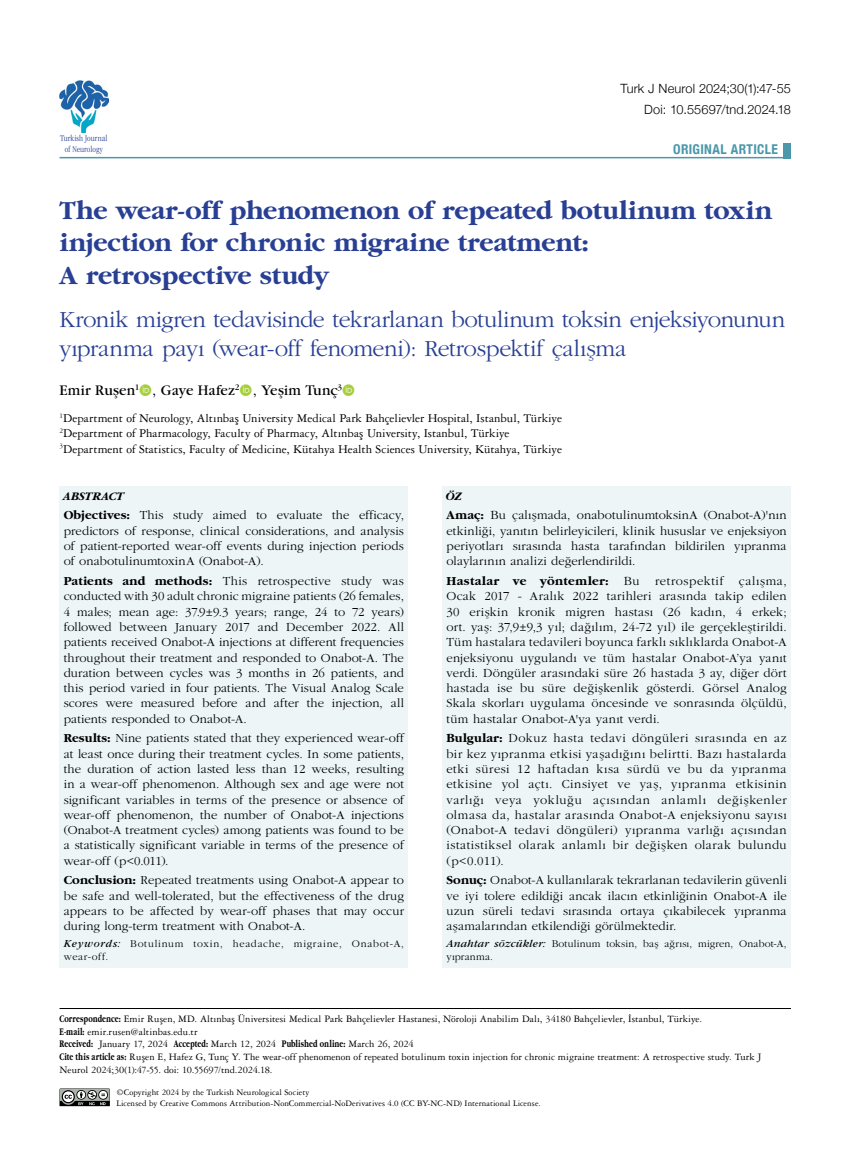
<style>
.page{position:relative;width:859px;height:1170px;background:#fff}
.page>*{position:absolute;margin:0;border:0;box-sizing:border-box;transform-origin:0 0}
.t1{font:27px/32.4px "Garamond Bold Tr";letter-spacing:-.005em;color:#283f93}
.t2{font:24px/28.8px "Garamond Light Tr";letter-spacing:-.02em;color:#283f93}
.t3{font:14.25px "Garamond Book Tr";letter-spacing:.01em;color:#000}
.t4{font:700 condensed 13.5px "Helvetica Neue";letter-spacing:.025em;color:#4a98aa}
.t5{font:12.75px/15.3px "Garamond Light Tr";letter-spacing:.015em;color:#000;text-align:justify}
.t6{font:12.75px/15.3px "Garamond Three Tr";letter-spacing:-.005em;color:#000}
.t7{font:300 12.75px/21.3px "Helvetica Neue";letter-spacing:.005em;color:#000;text-align:right}
.t8{font:12px "Garamond Bold Italic Tr";letter-spacing:.02em;color:#000}
.t9{font:10.5px/12.6px "Garamond Three Tr";letter-spacing:.005em;color:#000}
.t10{font:10.5px/12.6px "Garamond Light Tr";letter-spacing:.035em;color:#000}
.t11{font:10.5px/12.6px "Garamond Light Tr";letter-spacing:.07em;color:#000}
.t12{font:9px/10.8px "Garamond Three Tr";letter-spacing:.005em;color:#000}
.t13{font:9px/10.8px "Garamond Condensed Light Tr";letter-spacing:.015em;color:#283f93;text-align:center}
.s1{font-family:"Garamond Bold Tr"}
.s2{font-family:"Garamond Book Italic Tr"}
.s3{font-family:"Garamond Cond Bold Tr"}
</style>
<div class="page">
<img style="left:60px;top:81px;width:48px;height:51px">
<hr style="left:60px;top:157px;width:731px;height:1px;background:#4a98aa">
<div style="left:783px;top:143px;width:8px;height:15px;background:#4a98aa"></div>
<div style="left:60px;top:486px;width:348px;height:481px;background:#edf5f7"></div>
<div style="left:442px;top:486px;width:349px;height:481px;background:#edf5f7"></div>
<hr style="left:60px;top:1008px;width:731px;height:1px;background:#000">
<svg style="left:60px;top:1088px;width:50px;height:18px"></svg>
<p class="t7" style="left:620px;top:77px;width:172px">Turk J Neurol 2024;30(1):47-55<br>Doi: 10.55697/tnd.2024.18</p>
<p class="t13" style="left:60px;top:132px;width:49px">Turkish Journal of Neurology</p>
<p class="t4" style="left:673px;top:138px;width:106px">ORIGINAL ARTICLE</p>
<h1 class="t1" style="left:60px;top:193px;width:714px">The wear-off phenomenon of repeated botulinum toxin injection for chronic migraine treatment:<br>A retrospective study</h1>
<h2 class="t2" style="left:60px;top:305px;width:727px">Kronik migren tedavisinde tekrarlanan botulinum toksin enjeksiyonunun yıpranma payı (wear-off fenomeni): Retrospektif çalışma</h2>
<p class="t3" style="left:60px;top:382px;width:284px">Emir Ruşen<sup>1</sup> , Gaye Hafez<sup>2</sup> , Yeşim Tunç<sup>3</sup></p>
<p class="t6" style="left:60px;top:410px;width:504px"><sup>1</sup>Department of Neurology, Altınbaş University Medical Park Bahçelievler Hospital, Istanbul, Türkiye<br><sup>2</sup>Department of Pharmacology, Faculty of Pharmacy, Altınbaş University, Istanbul, Türkiye<br><sup>3</sup>Department of Statistics, Faculty of Medicine, Kütahya Health Sciences University, Kütahya, Türkiye</p>
<p class="t8" style="left:64px;top:489px;width:62px">ABSTRACT</p>
<p class="t5" style="left:64px;top:507px;width:342px"><span class="s1">Objectives:</span> This study aimed to evaluate the efficacy, predictors of response, clinical considerations, and analysis of patient-reported wear-off events during injection periods of onabotulinumtoxinA (Onabot-A).</p>
<p class="t5" style="left:64px;top:573px;width:342px"><span class="s1">Patients and methods:</span> This retrospective study was conducted with 30 adult chronic migraine patients (26 females, 4 males; mean age: 37.9±9.3 years; range, 24 to 72 years) followed between January 2017 and December 2022. All patients received Onabot-A injections at different frequencies throughout their treatment and responded to Onabot-A. The duration between cycles was 3 months in 26 patients, and this period varied in four patients. The Visual Analog Scale scores were measured before and after the injection, all patients responded to Onabot-A.</p>
<p class="t5" style="left:64px;top:730px;width:342px"><span class="s1">Results:</span> Nine patients stated that they experienced wear-off at least once during their treatment cycles. In some patients, the duration of action lasted less than 12 weeks, resulting in a wear-off phenomenon. Although sex and age were not significant variables in terms of the presence or absence of wear-off phenomenon, the number of Onabot-A injections (Onabot-A treatment cycles) among patients was found to be a statistically significant variable in terms of the presence of wear-off (p&lt;0.011).</p>
<p class="t5" style="left:64px;top:872px;width:342px"><span class="s1">Conclusion:</span> Repeated treatments using Onabot-A appear to be safe and well-tolerated, but the effectiveness of the drug appears to be affected by wear-off phases that may occur during long-term treatment with Onabot-A.</p>
<p class="t11" style="left:64px;top:937px;width:342px"><span class="s2">Keywords:</span> Botulinum toxin, headache, migraine, Onabot-A, wear-off.</p>
<p class="t8" style="left:446px;top:489px;width:18px">ÖZ</p>
<p class="t5" style="left:446px;top:507px;width:342px"><span class="s1">Amaç:</span> Bu çalışmada, onabotulinumtoksinA (Onabot-A)'nın etkinliği, yanıtın belirleyicileri, klinik hususlar ve enjeksiyon periyotları sırasında hasta tarafından bildirilen yıpranma olaylarının analizi değerlendirildi.</p>
<p class="t5" style="left:446px;top:573px;width:342px"><span class="s1">Hastalar ve yöntemler:</span> Bu retrospektif çalışma, Ocak 2017 - Aralık 2022 tarihleri arasında takip edilen 30 erişkin kronik migren hastası (26 kadın, 4 erkek; ort. yaş: 37,9±9,3 yıl; dağılım, 24-72 yıl) ile gerçekleştirildi.<br>Tüm hastalara tedavileri boyunca farklı sıklıklarda Onabot-A enjeksiyonu uygulandı ve tüm hastalar Onabot-A’ya yanıt verdi. Döngüler arasındaki süre 26 hastada 3 ay, diğer dört hastada ise bu süre değişkenlik gösterdi. Görsel Analog Skala skorları uygulama öncesinde ve sonrasında ölçüldü, tüm hastalar Onabot-A'ya yanıt verdi.</p>
<p class="t5" style="left:446px;top:730px;width:342px"><span class="s1">Bulgular:</span> Dokuz hasta tedavi döngüleri sırasında en az bir kez yıpranma etkisi yaşadığını belirtti. Bazı hastalarda etki süresi 12 haftadan kısa sürdü ve bu da yıpranma etkisine yol açtı. Cinsiyet ve yaş, yıpranma etkisinin varlığı veya yokluğu açısından anlamlı değişkenler olmasa da, hastalar arasında Onabot-A enjeksiyonu sayısı (Onabot-A tedavi döngüleri) yıpranma varlığı açısından istatistiksel olarak anlamlı bir değişken olarak bulundu (p&lt;0.011).</p>
<p class="t5" style="left:446px;top:872px;width:342px"><span class="s1">Sonuç:</span> Onabot-A kullanılarak tekrarlanan tedavilerin güvenli ve iyi tolere edildiği ancak ilacın etkinliğinin Onabot-A ile uzun süreli tedavi sırasında ortaya çıkabilecek yıpranma aşamalarından etkilendiği görülmektedir.</p>
<p class="t10" style="left:446px;top:937px;width:342px"><span class="s2">Anahtar sözcükler:</span> Botulinum toksin, baş ağrısı, migren, Onabot-A, yıpranma.</p>
<p class="t9" style="left:60px;top:1012px;width:704px"><span class="s3">Correspondence:</span> Emir Ruşen, MD. Altınbaş Üniversitesi Medical Park Bahçelievler Hastanesi, Nöroloji Anabilim Dalı, 34180 Bahçelievler, İstanbul, Türkiye.<br><span class="s3">E-mail:</span> emir.rusen@altinbas.edu.tr<br><span class="s3">Received:</span> January 17, 2024 <span class="s3">Accepted:</span> March 12, 2024 <span class="s3">Published online:</span> March 26, 2024<br><span class="s3">Cite this article as:</span> Ruşen E, Hafez G, Tunç Y. The wear-off phenomenon of repeated botulinum toxin injection for chronic migraine treatment: A retrospective study. Turk J Neurol 2024;30(1):47-55. doi: 10.55697/tnd.2024.18.</p>
<p class="t12" style="left:117px;top:1086px;width:426px">©Copyright 2024 by the Turkish Neurological Society<br>Licensed by Creative Commons Attribution-NonCommercial-NoDerivatives 4.0 (CC BY-NC-ND) International License.</p>
</div>
